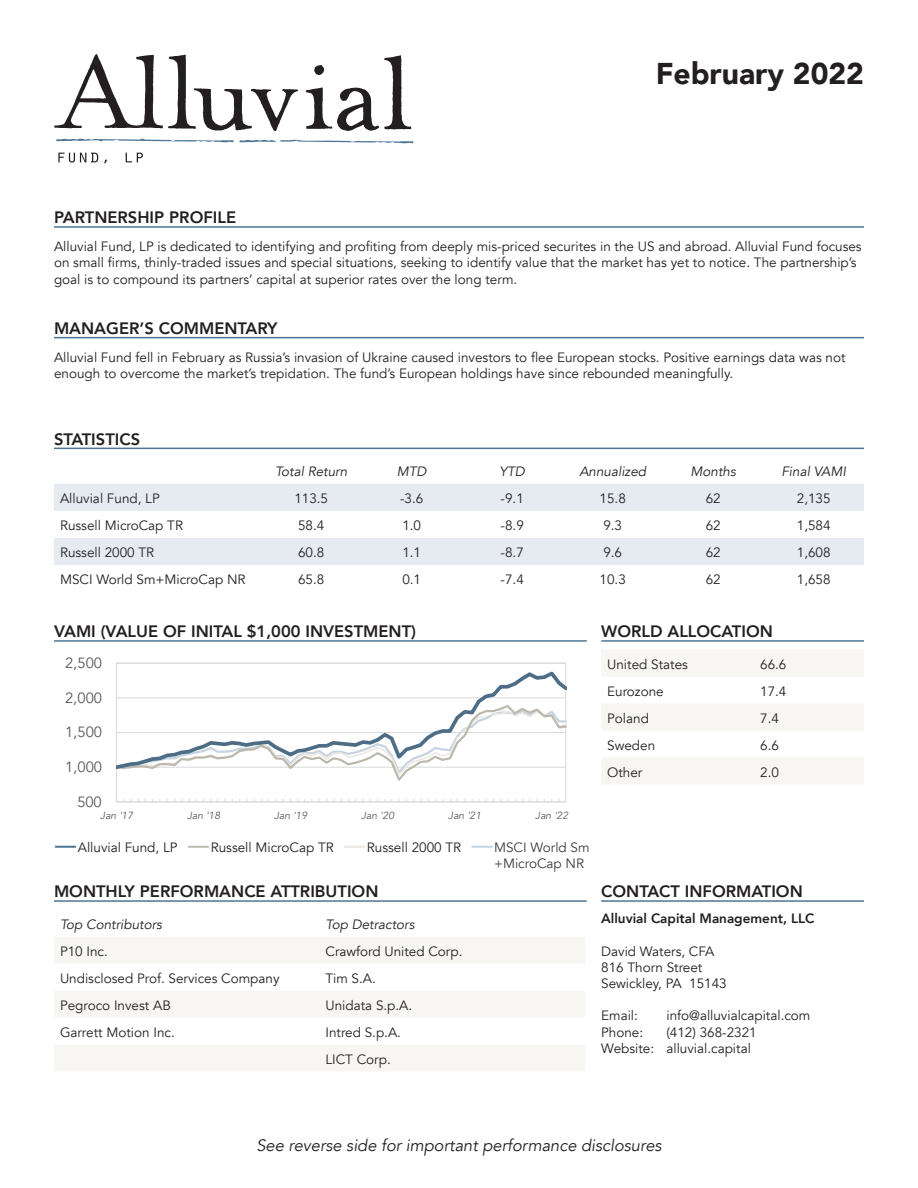
<style>
.page{position:relative;width:918px;height:1188px;background:#fff}
.page>*{position:absolute;margin:0;border:0;box-sizing:border-box;transform-origin:0 0}
.t1{font:900 30px "Avenir";color:#231f20}
.t2{font:800 21px "Avenir";color:#c1d4e2}
.t3{font:800 16.5px "Avenir";color:#231f20}
.t4{font:italic 16.5px "Avenir";color:#231f20}
.t5{font:14.7px "Avenir";letter-spacing:-.005em;color:#595959}
.t6{font:13.5px/16.2px "Avenir";color:#231f20}
.t7{font:italic 13.5px "Avenir";color:#231f20}
.t8{font:800 13.5px "Avenir";color:#231f20}
.t9{font:13.5px "Avenir";color:#3e3e3f}
.t10{font:italic 10.35px "Avenir";letter-spacing:.015em;color:#595959}
.s1{font-weight:800;font-size:21px;color:#4e7595}
.s2{font-weight:800;font-size:21px;color:#bbb9ad}
.s3{font-weight:800;font-size:21px;color:#ebe6e0}
</style>
<div class="page">
<svg style="left:54px;top:937px;width:531px;height:134px;fill:#f7f6f3"></svg>
<svg style="left:54px;top:54px;width:244px;height:77px"></svg>
<svg style="left:306px;top:55px;width:105px;height:76px"></svg>
<svg style="left:58px;top:153px;width:40px;height:10px"></svg>
<svg style="left:126px;top:153px;width:17px;height:9px"></svg>
<svg style="left:56px;top:138px;width:357px;height:6px"></svg>
<div style="left:116px;top:663px;width:450px;height:139px;border:1px solid #d9d9d9"></div>
<hr style="left:116px;top:802px;width:450px;height:1px;background:#d9d9d9">
<svg style="left:298px;top:799px;width:7px;height:3px"></svg>
<svg style="left:385px;top:799px;width:7px;height:3px"></svg>
<svg style="left:472px;top:799px;width:7px;height:3px"></svg>
<svg style="left:523px;top:799px;width:7px;height:3px"></svg>
<svg style="left:116px;top:669px;width:450px;height:103px"></svg>
<svg style="left:602px;top:650px;width:262px;height:134px"></svg>
<svg style="left:54px;top:484px;width:810px;height:81px;fill:#e5ebf1"></svg>
<hr style="left:54px;top:226px;width:810px;height:2px;background:#4e7595">
<hr style="left:54px;top:337px;width:810px;height:1px;background:#4e7595">
<hr style="left:54px;top:448px;width:810px;height:1px;background:#4e7595">
<hr style="left:54px;top:640px;width:533px;height:2px;background:#4e7595">
<hr style="left:601px;top:640px;width:263px;height:2px;background:#4e7595">
<hr style="left:54px;top:900px;width:533px;height:2px;background:#4e7595">
<hr style="left:601px;top:900px;width:263px;height:2px;background:#4e7595">
<p class="t1" style="left:656px;top:48px;width:210px">February 2022</p>
<p class="t3" style="left:54px;top:205px;width:184px">PARTNERSHIP PROFILE</p>
<p class="t6" style="left:54px;top:239px;width:809px">Alluvial Fund, LP is dedicated to identifying and profiting from deeply mis-priced securites in the US and abroad. Alluvial Fund focuses on small firms, thinly-traded issues and special situations, seeking to identify value that the market has yet to notice. The partnership’s goal is to compound its partners’ capital at superior rates over the long term.</p>
<p class="t3" style="left:54px;top:315px;width:225px">MANAGER’S COMMENTARY</p>
<p class="t6" style="left:54px;top:349px;width:793px">Alluvial Fund fell in February as Russia’s invasion of Ukraine caused investors to flee European stocks. Positive earnings data was not enough to overcome the market’s trepidation. The fund’s European holdings have since rebounded meaningfully.</p>
<p class="t3" style="left:54px;top:426px;width:88px">STATISTICS</p>
<p class="t7" style="left:275px;top:464px;width:74px">Total Return</p>
<p class="t7" style="left:397px;top:464px;width:31px">MTD</p>
<p class="t7" style="left:499px;top:464px;width:27px">YTD</p>
<p class="t7" style="left:579px;top:464px;width:68px">Annualized</p>
<p class="t7" style="left:691px;top:464px;width:47px">Months</p>
<p class="t7" style="left:781px;top:464px;width:66px">Final VAMI</p>
<p class="t6" style="left:60px;top:491px;width:101px">Alluvial Fund, LP</p>
<p class="t6" style="left:294px;top:491px;width:35px">113.5</p>
<p class="t6" style="left:400px;top:491px;width:25px">-3.6</p>
<p class="t6" style="left:501px;top:491px;width:25px">-9.1</p>
<p class="t6" style="left:600px;top:491px;width:28px">15.8</p>
<p class="t6" style="left:706px;top:491px;width:17px">62</p>
<p class="t6" style="left:797px;top:491px;width:35px">2,135</p>
<p class="t6" style="left:60px;top:518px;width:125px">Russell MicroCap TR</p>
<p class="t6" style="left:298px;top:518px;width:28px">58.4</p>
<p class="t6" style="left:402px;top:518px;width:20px">1.0</p>
<p class="t6" style="left:501px;top:518px;width:25px">-8.9</p>
<p class="t6" style="left:603px;top:518px;width:20px">9.3</p>
<p class="t6" style="left:706px;top:518px;width:17px">62</p>
<p class="t6" style="left:797px;top:518px;width:35px">1,584</p>
<p class="t6" style="left:60px;top:545px;width:96px">Russell 2000 TR</p>
<p class="t6" style="left:298px;top:545px;width:28px">60.8</p>
<p class="t6" style="left:402px;top:545px;width:20px">1.1</p>
<p class="t6" style="left:501px;top:545px;width:25px">-8.7</p>
<p class="t6" style="left:603px;top:545px;width:20px">9.6</p>
<p class="t6" style="left:706px;top:545px;width:17px">62</p>
<p class="t6" style="left:797px;top:545px;width:35px">1,608</p>
<p class="t6" style="left:60px;top:572px;width:187px">MSCI World Sm+MicroCap NR</p>
<p class="t6" style="left:298px;top:572px;width:28px">65.8</p>
<p class="t6" style="left:402px;top:572px;width:20px">0.1</p>
<p class="t6" style="left:501px;top:572px;width:25px">-7.4</p>
<p class="t6" style="left:600px;top:572px;width:28px">10.3</p>
<p class="t6" style="left:706px;top:572px;width:17px">62</p>
<p class="t6" style="left:797px;top:572px;width:35px">1,658</p>
<p class="t3" style="left:54px;top:619px;width:364px">VAMI (VALUE OF INITAL $1,000 INVESTMENT)</p>
<p class="t5" style="left:65px;top:654px;width:38px">2,500</p>
<p class="t5" style="left:65px;top:689px;width:38px">2,000</p>
<p class="t5" style="left:65px;top:723px;width:38px">1,500</p>
<p class="t5" style="left:65px;top:758px;width:38px">1,000</p>
<p class="t5" style="left:77px;top:793px;width:26px">500</p>
<p class="t10" style="left:100px;top:809px;width:35px">Jan '17</p>
<p class="t10" style="left:187px;top:809px;width:35px">Jan '18</p>
<p class="t10" style="left:274px;top:809px;width:35px">Jan '19</p>
<p class="t10" style="left:361px;top:809px;width:35px">Jan '20</p>
<p class="t10" style="left:448px;top:809px;width:35px">Jan '21</p>
<p class="t10" style="left:535px;top:809px;width:35px">Jan '22</p>
<p class="t6" style="left:55px;top:839px;width:124px"><span class="s1">—</span>Alluvial Fund, LP</p>
<p class="t6" style="left:188px;top:839px;width:147px"><span class="s2">—</span>Russell MicroCap TR</p>
<p class="t6" style="left:344px;top:839px;width:118px"><span class="s3">—</span>Russell 2000 TR</p>
<p class="t2" style="left:472px;top:828px;width:22px">—</p>
<p class="t9" style="left:494px;top:839px;width:97px">MSCI World Sm</p>
<p class="t9" style="left:494px;top:856px;width:92px">+MicroCap NR</p>
<p class="t3" style="left:54px;top:879px;width:326px">MONTHLY PERFORMANCE ATTRIBUTION</p>
<p class="t7" style="left:60px;top:916px;width:103px">Top Contributors</p>
<p class="t7" style="left:326px;top:916px;width:90px">Top Detractors</p>
<p class="t6" style="left:60px;top:944px;width:49px">P10 Inc.</p>
<p class="t6" style="left:326px;top:944px;width:138px">Crawford United Corp.</p>
<p class="t6" style="left:60px;top:971px;width:221px">Undisclosed Prof. Services Company</p>
<p class="t6" style="left:326px;top:971px;width:52px">Tim S.A.</p>
<p class="t6" style="left:60px;top:998px;width:112px">Pegroco Invest AB</p>
<p class="t6" style="left:326px;top:998px;width:88px">Unidata S.p.A.</p>
<p class="t6" style="left:60px;top:1025px;width:116px">Garrett Motion Inc.</p>
<p class="t6" style="left:326px;top:1025px;width:77px">Intred S.p.A.</p>
<p class="t6" style="left:326px;top:1052px;width:67px">LICT Corp.</p>
<p class="t3" style="left:601px;top:619px;width:173px">WORLD ALLOCATION</p>
<p class="t6" style="left:607px;top:656px;width:82px">United States</p>
<p class="t6" style="left:760px;top:656px;width:28px">66.6</p>
<p class="t6" style="left:607px;top:683px;width:58px">Eurozone</p>
<p class="t6" style="left:760px;top:683px;width:28px">17.4</p>
<p class="t6" style="left:607px;top:710px;width:43px">Poland</p>
<p class="t6" style="left:760px;top:710px;width:20px">7.4</p>
<p class="t6" style="left:607px;top:737px;width:50px">Sweden</p>
<p class="t6" style="left:760px;top:737px;width:20px">6.6</p>
<p class="t6" style="left:607px;top:764px;width:37px">Other</p>
<p class="t6" style="left:760px;top:764px;width:20px">2.0</p>
<p class="t3" style="left:601px;top:879px;width:203px">CONTACT INFORMATION</p>
<p class="t8" style="left:601px;top:908px;width:215px">Alluvial Capital Management, LLC</p>
<p class="t6" style="left:601px;top:943px;width:115px">David Waters, CFA</p>
<p class="t6" style="left:601px;top:959px;width:103px">816 Thorn Street</p>
<p class="t6" style="left:601px;top:975px;width:127px">Sewickley, PA 15143</p>
<p class="t6" style="left:601px;top:1008px;width:38px">Email:</p>
<p class="t6" style="left:666px;top:1008px;width:146px">info@alluvialcapital.com</p>
<p class="t6" style="left:601px;top:1024px;width:44px">Phone:</p>
<p class="t6" style="left:666px;top:1024px;width:92px">(412) 368-2321</p>
<p class="t6" style="left:601px;top:1040px;width:151px">Website: alluvial.capital</p>
<p class="t4" style="left:256px;top:1135px;width:407px">See reverse side for important performance disclosures</p>
</div>
